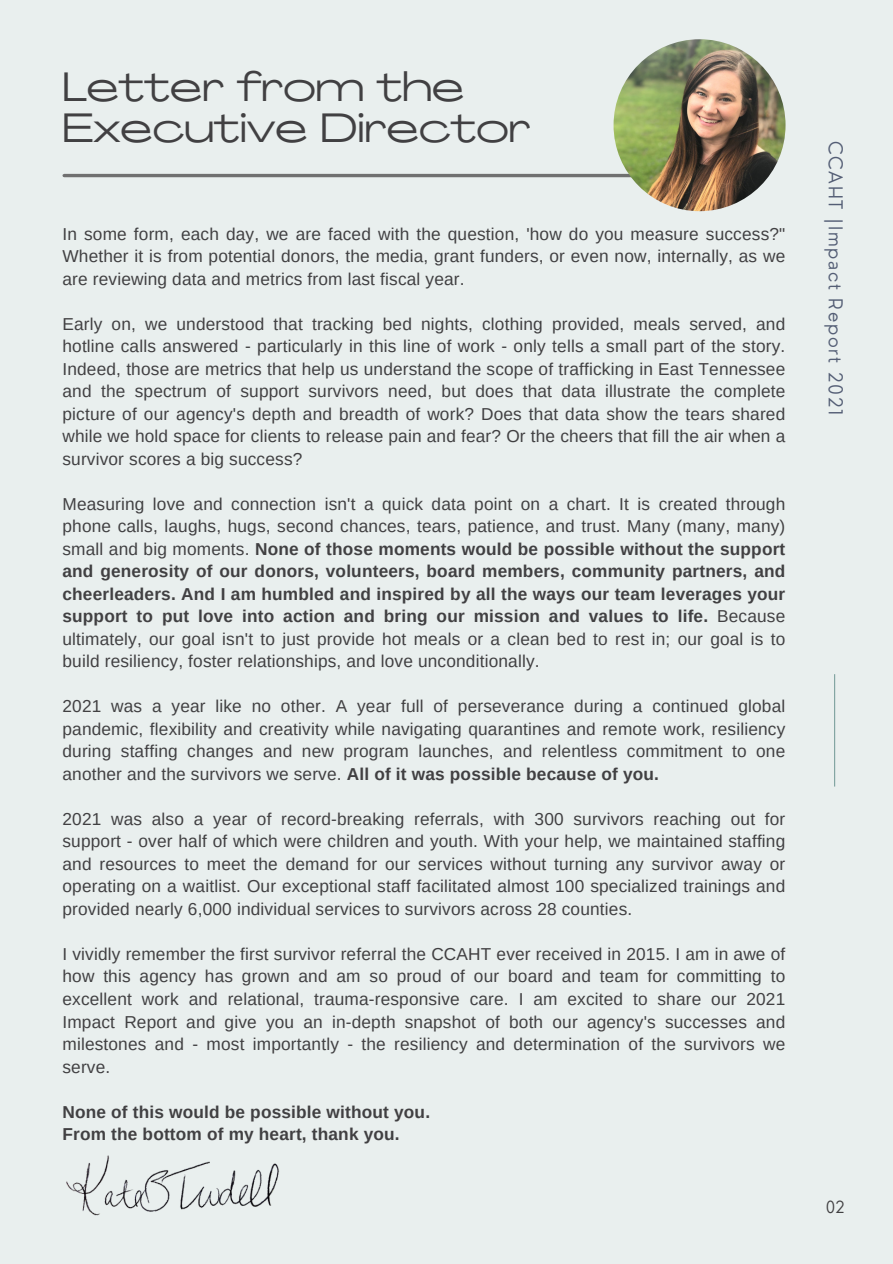
<style>
.page{position:relative;width:893px;height:1264px;background:#fff}
.page>*{position:absolute;margin:0;border:0;box-sizing:border-box;transform-origin:0 0}
.t1{font:40.5px/40.5px "Agrandir Grand";color:#414042}
.t2{font:300 18.75px "Nourd";letter-spacing:.09em;color:#545e75}
.t3{font:17.25px/22.5px "Arimo";letter-spacing:.01em;color:#414042;text-align:justify}
.t4{font:700 17.25px/22.5px "Arimo";letter-spacing:.01em;color:#414042}
.t5{font:300 16.35px "Nourd";color:#414042}
.s1{font-weight:700}
</style>
<div class="page">
<div style="left:0;top:0;width:892px;height:1263px;background:#e9efee"></div>
<hr style="left:64px;top:174px;width:571px;height:3px;background:#707070">
<img style="left:613px;top:39px;width:172px;height:172px;border-radius:50%">
<hr style="left:834px;top:674px;width:1px;height:112px;background:#7ea29e">
<img style="left:66px;top:1155px;width:213px;height:61px">
<p class="t1" style="left:62px;top:71px;width:469px">Letter from the<br>Executive Director</p>
<p class="t3" style="left:62px;top:222px;width:724px">In some form, each day, we are faced with the question, 'how do you measure success?" Whether it is from potential donors, the media, grant funders, or even now, internally, as we are reviewing data and metrics from last fiscal year.</p>
<h1 class="t3" style="left:62px;top:312px;width:724px">Early on, we understood that tracking bed nights, clothing provided, meals served, and hotline calls answered - particularly in this line of work - only tells a small part of the story.<br>Indeed, those are metrics that help us understand the scope of trafficking in East Tennessee and the spectrum of support survivors need, but does that data illustrate the complete picture of our agency's depth and breadth of work? Does that data show the tears shared while we hold space for clients to release pain and fear? Or the cheers that fill the air when a survivor scores a big success?</h1>
<p class="t3" style="left:62px;top:492px;width:724px">Measuring love and connection isn't a quick data point on a chart. It is created through phone calls, laughs, hugs, second chances, tears, patience, and trust. Many (many, many) small and big moments. <span class="s1">None of those moments would be possible without the support and generosity of our donors, volunteers, board members, community partners, and cheerleaders. And I am humbled and inspired by all the ways our team leverages your support to put love into action and bring our mission and values to life.</span> Because ultimately, our goal isn't to just provide hot meals or a clean bed to rest in; our goal is to build resiliency, foster relationships, and love unconditionally.</p>
<p class="t3" style="left:62px;top:695px;width:724px">2021 was a year like no other. A year full of perseverance during a continued global pandemic, flexibility and creativity while navigating quarantines and remote work, resiliency during staffing changes and new program launches, and relentless commitment to one another and the survivors we serve. <span class="s1">All of it was possible because of you.</span></p>
<p class="t3" style="left:62px;top:807px;width:724px">2021 was also a year of record-breaking referrals, with 300 survivors reaching out for support - over half of which were children and youth. With your help, we maintained staffing and resources to meet the demand for our services without turning any survivor away or operating on a waitlist. Our exceptional staff facilitated almost 100 specialized trainings and provided nearly 6,000 individual services to survivors across 28 counties.</p>
<p class="t3" style="left:62px;top:942px;width:724px">I vividly remember the first survivor referral the CCAHT ever received in 2015. I am in awe of how this agency has grown and am so proud of our board and team for committing to excellent work and relational, trauma-responsive care. I am excited to share our 2021<br>Impact Report and give you an in-depth snapshot of both our agency's successes and milestones and - most importantly - the resiliency and determination of the survivors we serve.</p>
<p class="t4" style="left:62px;top:1100px;width:369px">None of this would be possible without you.<br>From the bottom of my heart, thank you.</p>
<h2 class="t2" style="left:847px;top:141px;width:275px;rotate:90deg">CCAHT |Impact Report 2021</h2>
<p class="t5" style="left:825px;top:1196px;width:20px">02</p>
</div>
